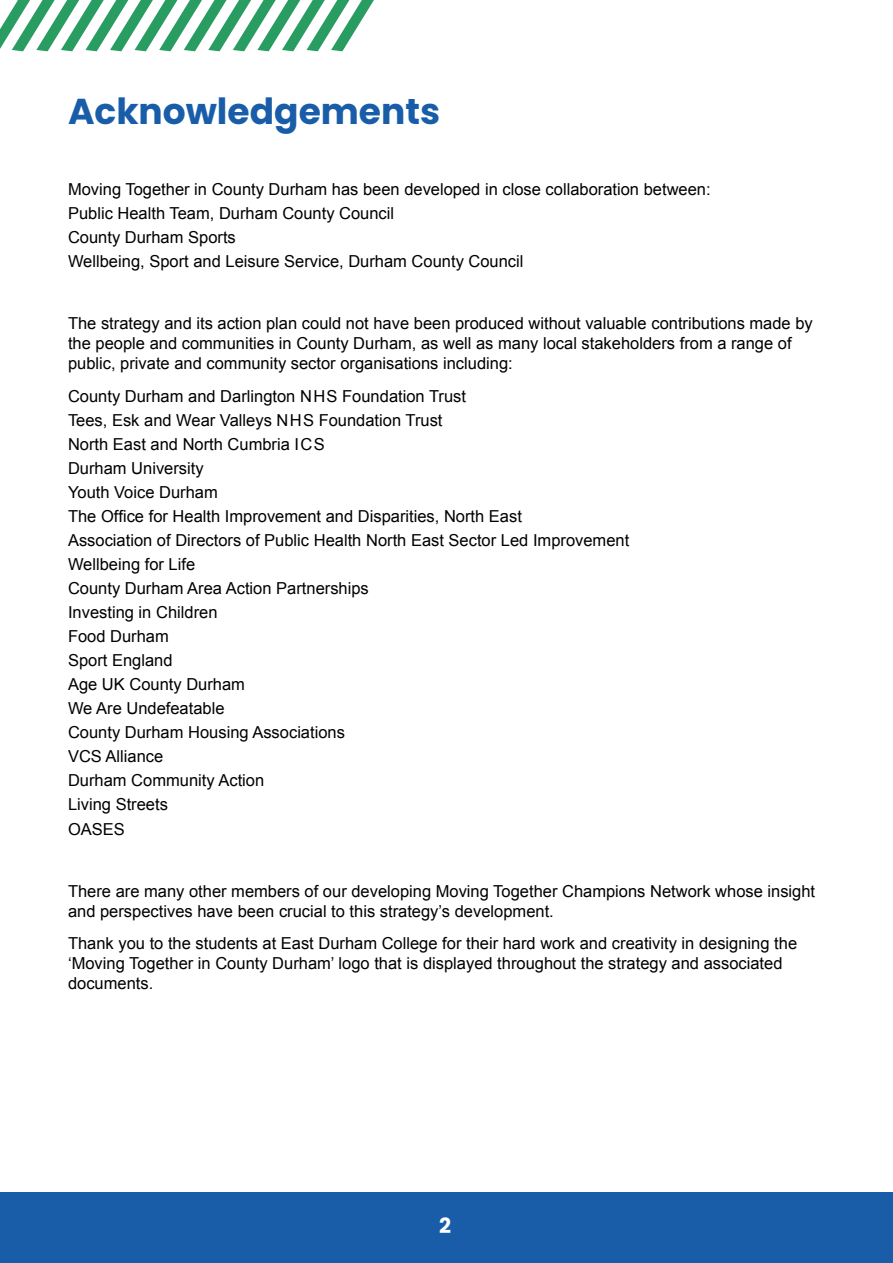
<style>
.page{position:relative;width:893px;height:1263px;background:#fff}
.page>*{position:absolute;margin:0;border:0;box-sizing:border-box;transform-origin:0 0}
.H2_blue{font:700 36px "Poppins";color:#195da9}
.t1{font:700 21px "Poppins";color:#fff}
.Para_body_11pt{font:16.5px/19.8px "Arial";color:#000}
</style>
<div class="page">
<div style="left:0;top:1192px;width:893px;height:71px;background:#195da9"></div>
<svg style="left:0;top:0;width:374px;height:52px"></svg>
<h2 class="H2_blue" style="left:68px;top:91px;width:374px">Acknowledgements</h2>
<p class="Para_body_11pt" style="left:68px;top:179px;width:644px">Moving Together in County Durham has been developed in close collaboration between:</p>
<p class="Para_body_11pt" style="left:68px;top:203px;width:328px">Public Health Team, Durham County Council</p>
<p class="Para_body_11pt" style="left:68px;top:227px;width:169px">County Durham Sports</p>
<p class="Para_body_11pt" style="left:68px;top:251px;width:457px">Wellbeing, Sport and Leisure Service, Durham County Council</p>
<p class="Para_body_11pt" style="left:68px;top:314px;width:746px">The strategy and its action plan could not have been produced without valuable contributions made by the people and communities in County Durham, as well as many local stakeholders from a range of public, private and community sector organisations including:</p>
<p class="Para_body_11pt" style="left:68px;top:386px;width:400px">County Durham and Darlington N H S Foundation Trust</p>
<p class="Para_body_11pt" style="left:68px;top:410px;width:376px">Tees, Esk and Wear Valleys N H S Foundation Trust</p>
<p class="Para_body_11pt" style="left:68px;top:434px;width:258px">North East and North Cumbria I C S</p>
<p class="Para_body_11pt" style="left:68px;top:458px;width:137px">Durham University</p>
<p class="Para_body_11pt" style="left:68px;top:482px;width:151px">Youth Voice Durham</p>
<p class="Para_body_11pt" style="left:68px;top:506px;width:455px">The Office for Health Improvement and Disparities, North East</p>
<p class="Para_body_11pt" style="left:68px;top:530px;width:563px">Association of Directors of Public Health North East Sector Led Improvement</p>
<p class="Para_body_11pt" style="left:68px;top:554px;width:129px">Wellbeing for Life</p>
<p class="Para_body_11pt" style="left:68px;top:578px;width:302px">County Durham Area Action Partnerships</p>
<p class="Para_body_11pt" style="left:68px;top:602px;width:151px">Investing in Children</p>
<p class="Para_body_11pt" style="left:68px;top:626px;width:102px">Food Durham</p>
<p class="Para_body_11pt" style="left:68px;top:651px;width:106px">Sport England</p>
<p class="Para_body_11pt" style="left:68px;top:675px;width:178px">Age UK County Durham</p>
<p class="Para_body_11pt" style="left:68px;top:699px;width:158px">We Are Undefeatable</p>
<p class="Para_body_11pt" style="left:68px;top:723px;width:278px">County Durham Housing Associations</p>
<p class="Para_body_11pt" style="left:68px;top:747px;width:97px">VCS Alliance</p>
<p class="Para_body_11pt" style="left:68px;top:771px;width:198px">Durham Community Action</p>
<p class="Para_body_11pt" style="left:68px;top:795px;width:101px">Living Streets</p>
<p class="Para_body_11pt" style="left:68px;top:819px;width:58px">OASES</p>
<p class="Para_body_11pt" style="left:68px;top:881px;width:749px">There are many other members of our developing Moving Together Champions Network whose insight and perspectives have been crucial to this strategy’s development.</p>
<p class="Para_body_11pt" style="left:68px;top:934px;width:731px">Thank you to the students at East Durham College for their hard work and creativity in designing the ‘Moving Together in County Durham’ logo that is displayed throughout the strategy and associated documents.</p>
<p class="t1" style="left:439px;top:1213px;width:13px">2</p>
</div>
